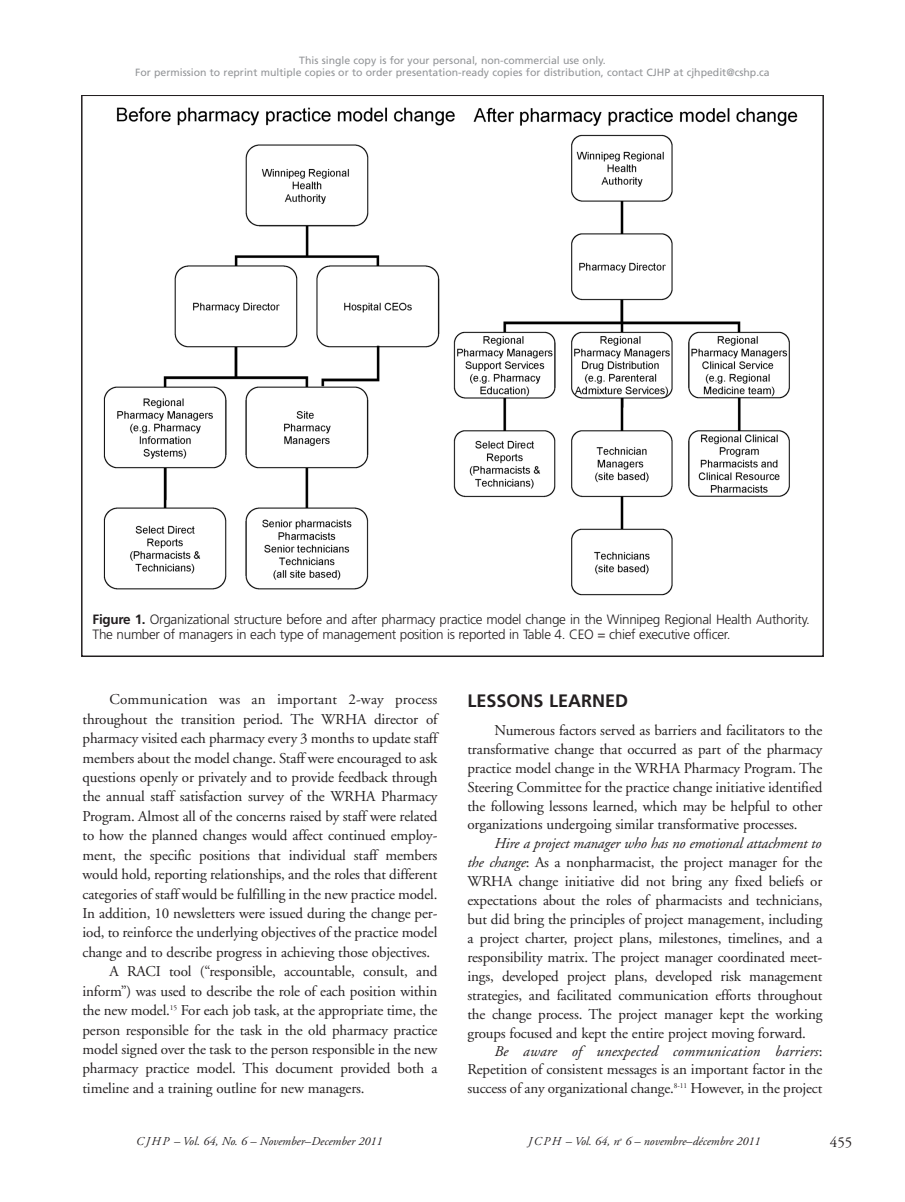
<style>
.page{position:relative;width:905px;height:1202px;background:#fff}
.page>*{position:absolute;margin:0;border:0;box-sizing:border-box;transform-origin:0 0}
.t1{font:700 18px "Frutiger";color:#231f20}
.t2{font:15px/18.9px "Adobe Garamond";letter-spacing:-.01em;color:#231f20;text-align:justify}
.t3{font:15px "Adobe Garamond";letter-spacing:.01em;color:#231f20}
.t4{font:300 13.5px/14.2px "Frutiger";letter-spacing:-.02em;color:#231f20}
.t5{font:italic 12px "Adobe Garamond";color:#231f20}
.t6{font:10.5px/12.6px "Frutiger";color:#939598;text-align:center}
.s1{font-weight:700}
.s2{font-style:italic}
</style>
<div class="page">
<img style="left:103px;top:107px;width:695px;height:489px">
<p class="t6" style="left:135px;top:55px;width:636px">This single copy is for your personal, non-commercial use only.<br>For permission to reprint multiple copies or to order presentation-ready copies for distribution, contact CJHP at cjhpedit@cshp.ca</p>
<p class="t4" style="left:93px;top:613px;width:718px"><span class="s1">Figure 1.</span> Organizational structure before and after pharmacy practice model change in the Winnipeg Regional Health Authority.<br>The number of managers in each type of management position is reported in Table 4. CEO = chief executive officer.</p>
<p class="t3" style="left:110px;top:693px;width:329px">Communication was an important 2-way process</p>
<p class="t2" style="left:83px;top:711px;width:356px">throughout the transition period. The WRHA director of</p>
<p class="t2" style="left:82px;top:730px;width:356px">pharmacy visited each pharmacy every 3 months to update staff</p>
<p class="t2" style="left:83px;top:749px;width:356px">members about the model change. Staff were encouraged to ask</p>
<p class="t2" style="left:83px;top:769px;width:356px">questions openly or privately and to provide feedback through</p>
<p class="t2" style="left:83px;top:788px;width:356px">the annual staff satisfaction survey of the WRHA Pharmacy</p>
<p class="t2" style="left:83px;top:808px;width:356px">Program. Almost all of the concerns raised by staff were related</p>
<p class="t2" style="left:83px;top:827px;width:356px">to how the planned changes would affect continued employ-</p>
<p class="t2" style="left:82px;top:846px;width:356px">ment, the specific positions that individual staff members</p>
<p class="t2" style="left:82px;top:866px;width:356px">would hold, reporting relationships, and the roles that different</p>
<p class="t2" style="left:82px;top:885px;width:356px">categories of staff would be fulfilling in the new practice model.</p>
<p class="t2" style="left:82px;top:905px;width:356px">In addition, 10 newsletters were issued during the change per-</p>
<p class="t2" style="left:82px;top:924px;width:356px">iod, to reinforce the underlying objectives of the practice model</p>
<p class="t2" style="left:82px;top:944px;width:349px">change and to describe progress in achieving those objectives.</p>
<p class="t2" style="left:109px;top:963px;width:329px">A RACI tool (“responsible, accountable, consult, and</p>
<p class="t2" style="left:82px;top:982px;width:356px">inform”) was used to describe the role of each position within</p>
<p class="t2" style="left:82px;top:1002px;width:356px">the new model.<sup>15</sup> For each job task, at the appropriate time, the</p>
<p class="t2" style="left:82px;top:1021px;width:356px">person responsible for the task in the old pharmacy practice</p>
<p class="t2" style="left:82px;top:1041px;width:356px">model signed over the task to the person responsible in the new</p>
<p class="t2" style="left:82px;top:1060px;width:356px">pharmacy practice model. This document provided both a</p>
<p class="t2" style="left:82px;top:1080px;width:283px">timeline and a training outline for new managers.</p>
<p class="t1" style="left:467px;top:693px;width:162px">LESSONS LEARNED</p>
<p class="t2" style="left:467px;top:722px;width:356px;text-indent:27px">Numerous factors served as barriers and facilitators to the transformative change that occurred as part of the pharmacy practice model change in the WRHA Pharmacy Program. The Steering Committee for the practice change initiative identified the following lessons learned, which may be helpful to other organizations undergoing similar transformative processes.</p>
<p class="t2" style="left:467px;top:835px;width:356px;text-indent:27px"><span class="s2">Hire a project manager who has no emotional attachment to the change</span>: As a nonpharmacist, the project manager for the WRHA change initiative did not bring any fixed beliefs or expectations about the roles of pharmacists and technicians, but did bring the principles of project management, including a project charter, project plans, milestones, timelines, and a responsibility matrix. The project manager coordinated meet&shy;ings, developed project plans, developed risk management strategies, and facilitated communication efforts throughout the change process. The project manager kept the working groups focused and kept the entire project moving forward.</p>
<p class="t2" style="left:467px;top:1043px;width:356px;line-height:18.5px;text-indent:27px"><span class="s2">Be aware of unexpected communication barriers</span>:<br>Repetition of consistent messages is an important factor in the success of any organizational change.<sup>8-11</sup> However, in the project</p>
<p class="t5" style="left:136px;top:1136px;width:248px">CJHP – Vol. 64, No. 6 – November–December 2011</p>
<p class="t5" style="left:528px;top:1136px;width:234px">JCPH – Vol. 64, n<sup>o</sup> 6 – novembre–décembre 2011</p>
<p class="t2" style="left:830px;top:1133px;width:24px">455</p>
</div>
